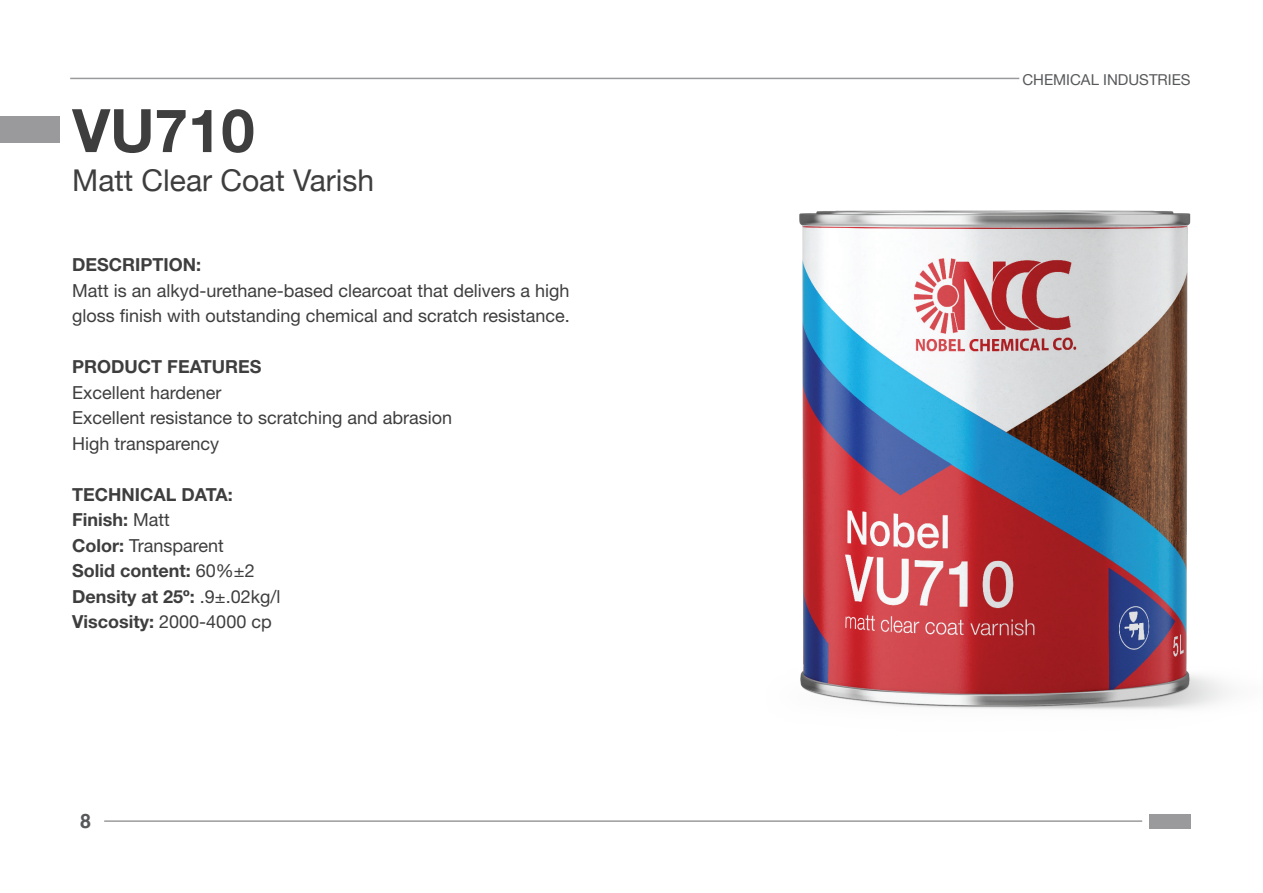
<style>
.page{position:relative;width:1263px;height:893px;background:#fff}
.page>*{position:absolute;margin:0;border:0;box-sizing:border-box;transform-origin:0 0}
.t1{font:700 60px "Helvetica Neue";color:#3e3e3f}
.t2{font:30px "Helvetica Neue";color:#3e3e3f}
.t3{font:700 19.8px "Helvetica";color:#57585a}
.t4{font:18px/25.5px "Helvetica Neue LT Std";color:#3e3e3f}
.t5{font:700 18px/25.5px "Helvetica Neue LT Std";color:#3e3e3f}
.t6{font:15px "Helvetica Neue";color:#57585a}
.s1{font-weight:400}
</style>
<div class="page">
<div style="left:0;top:117px;width:60px;height:26px;background:#9a9a9c"></div>
<div style="left:1149px;top:814px;width:42px;height:14px;background:#9a9a9c"></div>
<hr style="left:104px;top:820px;width:1038px;height:2px;background:#57585a">
<hr style="left:70px;top:78px;width:949px;height:1px;background:#57585a">
<img style="left:799px;top:210px;width:431px;height:500px">
<h1 class="t1" style="left:72px;top:84px;width:184px">VU710</h1>
<h2 class="t2" style="left:72px;top:159px;width:303px">Matt Clear Coat Varish</h2>
<p class="t5" style="left:72px;top:252px;width:130px">DESCRIPTION:</p>
<p class="t4" style="left:72px;top:277px;width:499px">Matt is an alkyd-urethane-based clearcoat that delivers a high gloss finish with outstanding chemical and scratch resistance.</p>
<p class="t5" style="left:72px;top:354px;width:191px">PRODUCT FEATURES</p>
<p class="t4" style="left:72px;top:379px;width:381px">Excellent hardener<br>Excellent resistance to scratching and abrasion<br>High transparency</p>
<p class="t5" style="left:72px;top:481px;width:210px">TECHNICAL DATA:<br>Finish: <span class="s1">Matt<br></span>Color: <span class="s1">Transparent<br></span>Solid content: <span class="s1">60%±2<br></span>Density at 25º: <span class="s1">.9±.02kg/l<br></span>Viscosity: <span class="s1">2000-4000 cp</span></p>
<p class="t3" style="left:80px;top:805px;width:13px">8</p>
<p class="t6" style="left:1022px;top:69px;width:170px">CHEMICAL INDUSTRIES</p>
</div>
